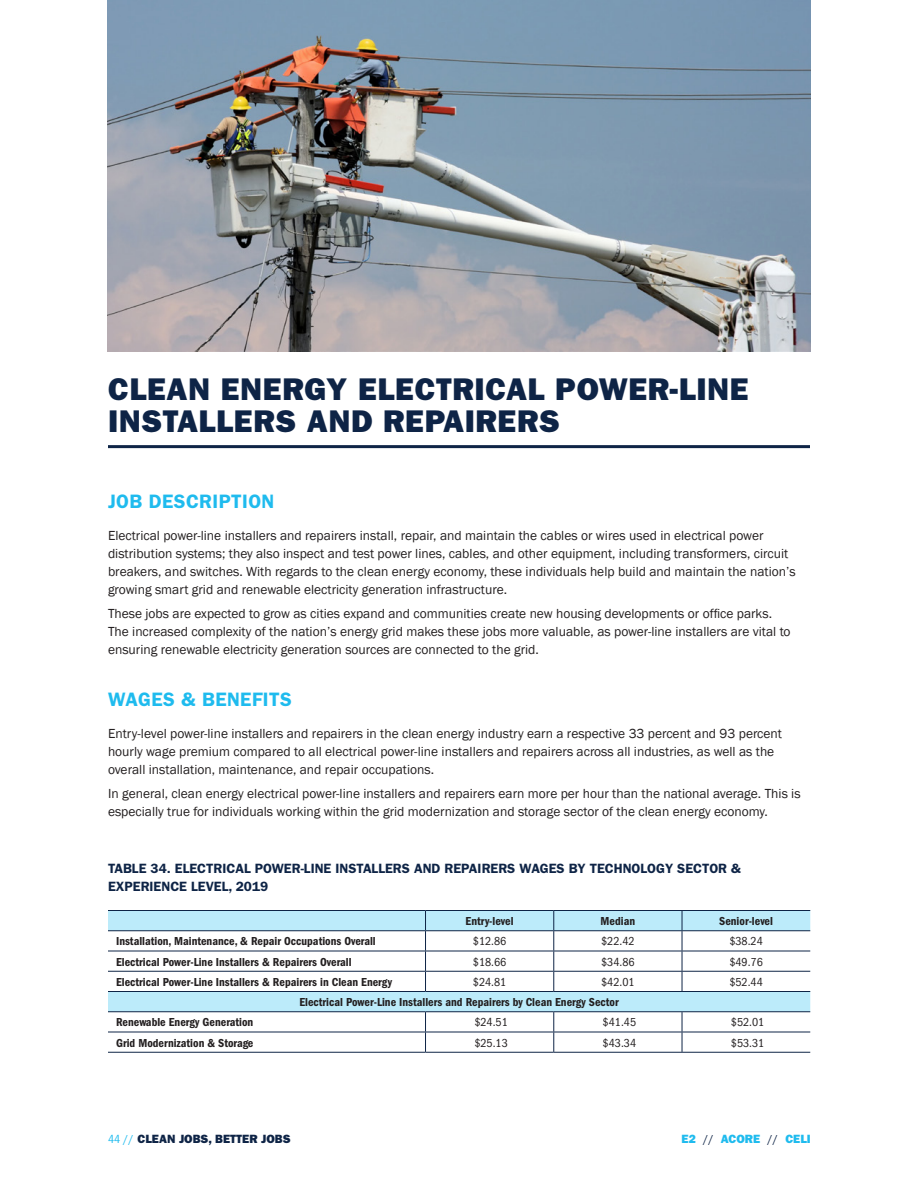
<style>
.page{position:relative;width:918px;height:1188px;background:#fff}
.page>*{position:absolute;margin:0;border:0;box-sizing:border-box;transform-origin:0 0}
.t1{font:800 31.5px/31.5px "Franklin Gothic";letter-spacing:.02em;color:#0e2446}
.t2{font:600 19.5px "Franklin Gothic";letter-spacing:.02em;color:#1fbbee}
.t3{font:13.5px/18px "Franklin Gothic";color:#231f20}
.t4{font:600 13.5px/18px "Franklin Gothic";color:#0e2446}
.t5{font:600 condensed 12px "Franklin Gothic";color:#231f20}
.t6{font:condensed 12px "Franklin Gothic";color:#231f20}
.t7{font:800 12px "Franklin Gothic";color:#0e2446}
.t8{font:800 12px "Franklin Gothic";color:#1fbbee}
.s1{font-weight:400;font-stretch:condensed;color:#1fbbee}
.s2{font-weight:400;font-stretch:condensed;color:#0e2446}
</style>
<div class="page">
<hr style="left:108px;top:445px;width:702px;height:3px;background:#0e2446">
<svg style="left:108px;top:911px;width:702px;height:100px"></svg>
<hr style="left:108px;top:910px;width:318px;height:1px;background:#0e2446">
<hr style="left:426px;top:910px;width:128px;height:1px;background:#0e2446">
<hr style="left:554px;top:910px;width:128px;height:1px;background:#0e2446">
<hr style="left:682px;top:910px;width:128px;height:1px;background:#0e2446">
<hr style="left:108px;top:930px;width:318px;height:1px;background:#0e2446">
<hr style="left:426px;top:930px;width:128px;height:1px;background:#0e2446">
<hr style="left:554px;top:930px;width:128px;height:1px;background:#0e2446">
<hr style="left:682px;top:930px;width:128px;height:1px;background:#0e2446">
<hr style="left:108px;top:951px;width:318px;height:1px;background:#0e2446">
<hr style="left:426px;top:951px;width:128px;height:1px;background:#0e2446">
<hr style="left:554px;top:951px;width:128px;height:1px;background:#0e2446">
<hr style="left:682px;top:951px;width:128px;height:1px;background:#0e2446">
<hr style="left:108px;top:971px;width:318px;height:1px;background:#0e2446">
<hr style="left:426px;top:971px;width:128px;height:1px;background:#0e2446">
<svg style="left:425px;top:911px;width:1px;height:80px"></svg>
<hr style="left:554px;top:971px;width:128px;height:1px;background:#0e2446">
<svg style="left:553px;top:911px;width:1px;height:80px"></svg>
<hr style="left:682px;top:971px;width:128px;height:1px;background:#0e2446">
<svg style="left:682px;top:911px;width:1px;height:80px"></svg>
<hr style="left:108px;top:991px;width:318px;height:1px;background:#0e2446">
<hr style="left:426px;top:991px;width:128px;height:1px;background:#0e2446">
<hr style="left:554px;top:991px;width:128px;height:1px;background:#0e2446">
<hr style="left:682px;top:991px;width:128px;height:1px;background:#0e2446">
<hr style="left:108px;top:1011px;width:318px;height:1px;background:#0e2446">
<hr style="left:426px;top:1011px;width:128px;height:1px;background:#0e2446">
<hr style="left:554px;top:1011px;width:128px;height:1px;background:#0e2446">
<hr style="left:682px;top:1011px;width:128px;height:1px;background:#0e2446">
<hr style="left:108px;top:1032px;width:318px;height:1px;background:#0e2446">
<hr style="left:426px;top:1032px;width:128px;height:1px;background:#0e2446">
<svg style="left:425px;top:1012px;width:1px;height:40px"></svg>
<hr style="left:554px;top:1032px;width:128px;height:1px;background:#0e2446">
<svg style="left:553px;top:1012px;width:1px;height:40px"></svg>
<hr style="left:682px;top:1032px;width:128px;height:1px;background:#0e2446">
<svg style="left:682px;top:1012px;width:1px;height:40px"></svg>
<hr style="left:108px;top:1052px;width:318px;height:1px;background:#0e2446">
<hr style="left:426px;top:1052px;width:128px;height:1px;background:#0e2446">
<hr style="left:554px;top:1052px;width:128px;height:1px;background:#0e2446">
<hr style="left:682px;top:1052px;width:128px;height:1px;background:#0e2446">
<img style="left:108px;top:0;width:703px;height:352px">
<h1 class="t1" style="left:108px;top:374px;width:642px">CLEAN ENERGY ELECTRICAL POWER-LINE<br>INSTALLERS AND REPAIRERS</h1>
<h2 class="t2" style="left:108px;top:490px;width:168px">JOB DESCRIPTION</h2>
<p class="t3" style="left:108px;top:526px;width:689px">Electrical power-line installers and repairers install, repair, and maintain the cables or wires used in electrical power distribution systems; they also inspect and test power lines, cables, and other equipment, including transformers, circuit breakers, and switches. With regards to the clean energy economy, these individuals help build and maintain the nation’s growing smart grid and renewable electricity generation infrastructure.</p>
<p class="t3" style="left:108px;top:605px;width:684px">These jobs are expected to grow as cities expand and communities create new housing developments or office parks.<br>The increased complexity of the nation’s energy grid makes these jobs more valuable, as power-line installers are vital to ensuring renewable electricity generation sources are connected to the grid.</p>
<h2 class="t2" style="left:108px;top:688px;width:185px">WAGES &amp; BENEFITS</h2>
<p class="t3" style="left:108px;top:724px;width:676px">Entry-level power-line installers and repairers in the clean energy industry earn a respective 33 percent and 93 percent hourly wage premium compared to all electrical power-line installers and repairers across all industries, as well as the overall installation, maintenance, and repair occupations.</p>
<p class="t3" style="left:108px;top:785px;width:694px">In general, clean energy electrical power-line installers and repairers earn more per hour than the national average. This is especially true for individuals working within the grid modernization and storage sector of the clean energy economy.</p>
<p class="t4" style="left:108px;top:859px;width:634px">TABLE 34. ELECTRICAL POWER-LINE INSTALLERS AND REPAIRERS WAGES BY TECHNOLOGY SECTOR &amp;<br>EXPERIENCE LEVEL, 2019</p>
<p class="t5" style="left:466px;top:914px;width:50px">Entry-level</p>
<p class="t5" style="left:601px;top:914px;width:36px">Median</p>
<p class="t5" style="left:719px;top:914px;width:55px">Senior-level</p>
<p class="t5" style="left:116px;top:935px;width:261px">Installation, Maintenance, &amp; Repair Occupations Overall</p>
<p class="t6" style="left:473px;top:935px;width:35px">$12.86</p>
<p class="t6" style="left:601px;top:935px;width:35px">$22.42</p>
<p class="t6" style="left:729px;top:935px;width:35px">$38.24</p>
<p class="t5" style="left:116px;top:955px;width:237px">Electrical Power-Line Installers &amp; Repairers Overall</p>
<p class="t6" style="left:473px;top:955px;width:35px">$18.66</p>
<p class="t6" style="left:601px;top:955px;width:35px">$34.86</p>
<p class="t6" style="left:729px;top:955px;width:35px">$49.76</p>
<p class="t5" style="left:116px;top:975px;width:277px">Electrical Power-Line Installers &amp; Repairers in Clean Energy</p>
<p class="t6" style="left:473px;top:975px;width:35px">$24.81</p>
<p class="t6" style="left:601px;top:975px;width:35px">$42.01</p>
<p class="t6" style="left:729px;top:975px;width:35px">$52.44</p>
<p class="t5" style="left:299px;top:995px;width:321px">Electrical Power-Line Installers and Repairers by Clean Energy Sector</p>
<p class="t5" style="left:116px;top:1016px;width:139px">Renewable Energy Generation</p>
<p class="t6" style="left:474px;top:1016px;width:35px">$24.51</p>
<p class="t6" style="left:603px;top:1016px;width:35px">$41.45</p>
<p class="t6" style="left:731px;top:1016px;width:35px">$52.01</p>
<p class="t5" style="left:116px;top:1036px;width:139px">Grid Modernization &amp; Storage</p>
<p class="t6" style="left:474px;top:1036px;width:35px">$25.13</p>
<p class="t6" style="left:603px;top:1036px;width:35px">$43.34</p>
<p class="t6" style="left:731px;top:1036px;width:35px">$53.31</p>
<p class="t7" style="left:108px;top:1132px;width:184px"><span class="s1">44 //</span> CLEAN JOBS, BETTER JOBS</p>
<p class="t8" style="left:681px;top:1132px;width:131px">E2 <span class="s2">//</span> ACORE <span class="s2">//</span> CELI</p>
</div>
